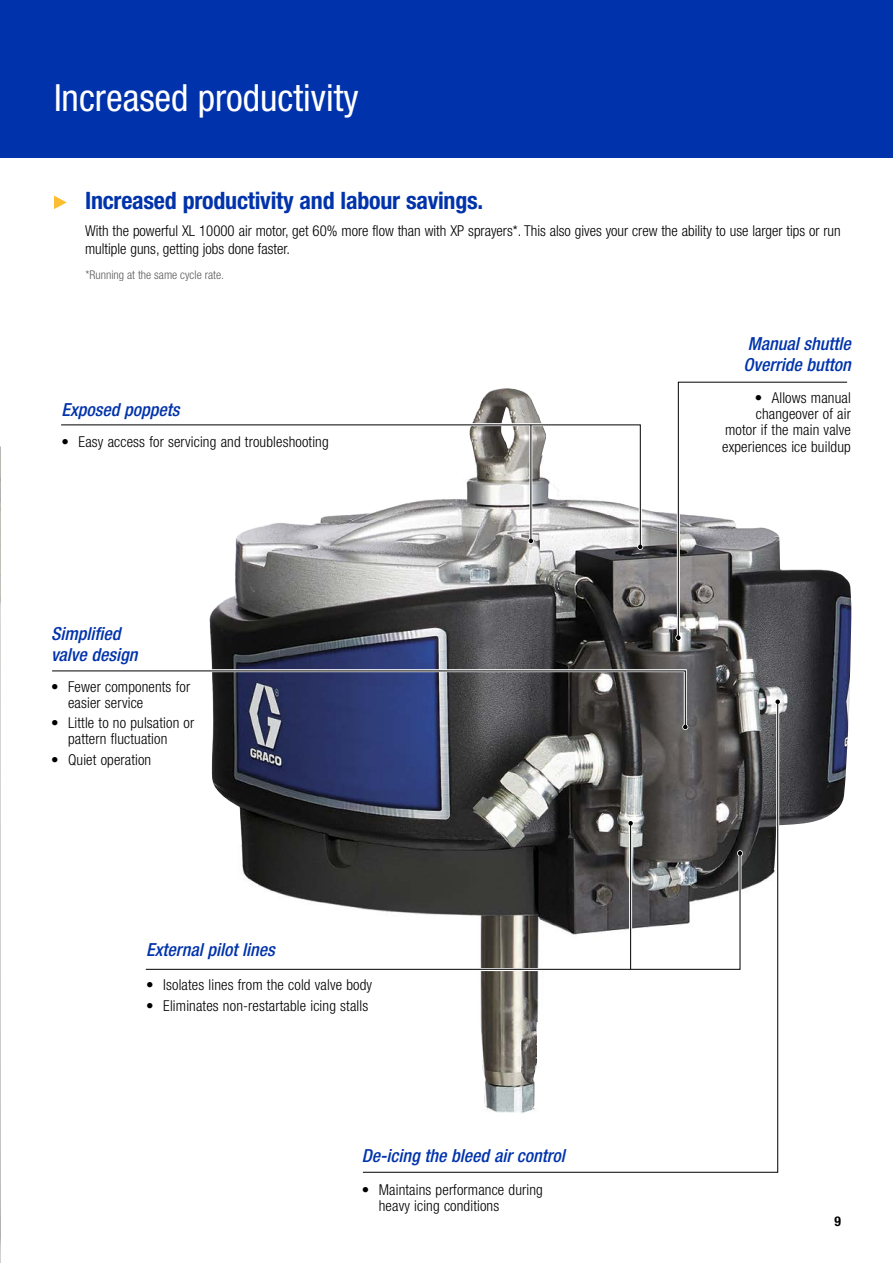
<style>
.page{position:relative;width:893px;height:1263px;background:#fff}
.page>*{position:absolute;margin:0;border:0;box-sizing:border-box;transform-origin:0 0}
.t1{font:condensed 37.5px "Helvetica Neue LT Std";color:#fff}
.t2{font:700 condensed 24px "Helvetica Neue LT Std";letter-spacing:-.01em;color:#0033ab}
.t3{font:italic 500 condensed 18px/21px "Helvetica Neue LT Std";color:#0033ab}
.t4{font:300 condensed 15px/16px "Helvetica Neue LT Std";letter-spacing:.01em;color:#000}
.t5{font:700 condensed 13.5px "Helvetica Neue LT Std";color:#000}
.t6{font:300 condensed 12px "Helvetica Neue LT Std";color:#000}
</style>
<div class="page">
<div style="left:0;top:0;width:893px;height:157px;background:#0033ab"></div>
<svg style="left:54px;top:196px;width:13px;height:13px"></svg>
<img style="left:0;top:446px;width:1px;height:817px">
<img style="left:209px;top:388px;width:583px;height:462px">
<svg style="left:779px;top:699px;width:2px;height:6px"></svg>
<svg style="left:675px;top:381px;width:173px;height:260px"></svg>
<svg style="left:362px;top:699px;width:417px;height:474px"></svg>
<svg style="left:241px;top:850px;width:502px;height:122px"></svg>
<svg style="left:209px;top:422px;width:434px;height:129px"></svg>
<svg style="left:737px;top:850px;width:6px;height:6px"></svg>
<svg style="left:637px;top:544px;width:6px;height:6px"></svg>
<hr style="left:629px;top:823px;width:3px;height:146px;background:#fff">
<svg style="left:628px;top:820px;width:6px;height:6px"></svg>
<hr style="left:630px;top:825px;width:1px;height:144px;background:#000">
<svg style="left:145px;top:854px;width:596px;height:116px"></svg>
<svg style="left:61px;top:424px;width:580px;height:122px"></svg>
<svg style="left:52px;top:668px;width:636px;height:63px"></svg>
<h1 class="t1" style="left:54px;top:76px;width:306px">Increased productivity</h1>
<h2 class="t2" style="left:85px;top:185px;width:400px">Increased productivity and labour savings.</h2>
<p class="t4" style="left:85px;top:222px;width:757px;line-height:18px">With the powerful XL 10000 air motor, get 60% more flow than with XP sprayers*. This also gives your crew the ability to use larger tips or run multiple guns, getting jobs done faster.</p>
<p class="t6" style="left:85px;top:267px;width:140px">*Running at the same cycle rate.</p>
<p class="t3" style="left:62px;top:399px;width:120px">Exposed poppets</p>
<p class="t4" style="left:62px;top:433px;width:269px">• Easy access for servicing and troubleshooting</p>
<p class="t3" style="left:51px;top:623px;width:88px">Simplified valve design</p>
<p class="t4" style="left:68px;top:678px;width:124px;text-indent:-17px">• Fewer components for easier service</p>
<p class="t4" style="left:68px;top:715px;width:128px;text-indent:-17px">• Little to no pulsation or pattern fluctuation</p>
<p class="t4" style="left:51px;top:751px;width:102px">• Quiet operation</p>
<p class="t3" style="left:146px;top:940px;width:130px">External pilot lines</p>
<p class="t4" style="left:146px;top:977px;width:227px">• Isolates lines from the cold valve body</p>
<p class="t4" style="left:146px;top:997px;width:223px">• Eliminates non-restartable icing stalls</p>
<p class="t3" style="left:362px;top:1146px;width:204px">De-icing the bleed air control</p>
<p class="t4" style="left:379px;top:1182px;width:166px;text-indent:-17px">• Maintains performance during heavy icing conditions</p>
<p class="t3" style="left:743px;top:333px;width:109px">Manual shuttle<br>Override button</p>
<p class="t4" style="left:722px;top:390px;width:130px;text-align:right">• Allows manual changeover of air motor if the main valve experiences ice buildup</p>
<p class="t5" style="left:834px;top:1213px;width:8px">9</p>
</div>
